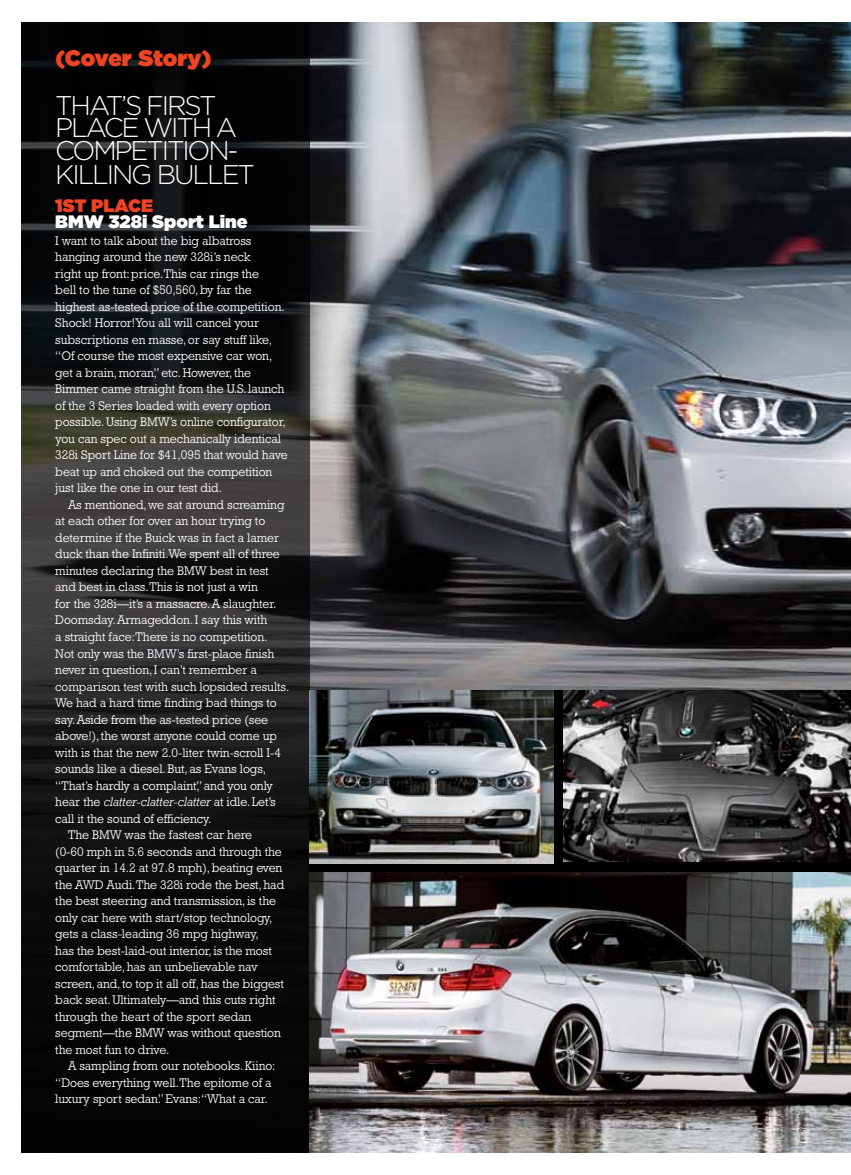
<style>
.page{position:relative;width:851px;height:1175px;background:#fff}
.page>*{position:absolute;margin:0;border:0;box-sizing:border-box;transform-origin:0 0}
.t1{font:300 27px/23px "Gotham";letter-spacing:-.08em;color:#fff}
.t2{font:900 22.5px "Gotham";color:#ef4423}
.t3{font:900 18px "Gotham";color:#fff}
.t4{font:900 18px "Gotham";color:#ef4423}
.t5{font:12.75px/16.5px "Rockwell Std";letter-spacing:-.005em;color:#fff}
.t6{font:italic 12.75px "Rockwell Std";letter-spacing:-.005em;color:#fff}
.s1{font-style:normal}
</style>
<div class="page">
<img style="left:309px;top:22px;width:541px;height:668px">
<div style="left:309px;top:690px;width:541px;height:462px;background:#000"></div>
<svg style="left:21px;top:22px;width:288px;height:1130px;background:#161616"></svg>
<img style="left:309px;top:690px;width:245px;height:173px">
<img style="left:563px;top:690px;width:287px;height:172px">
<img style="left:309px;top:872px;width:541px;height:280px">
<h2 class="t2" style="left:55px;top:45px;width:158px">(Cover Story)</h2>
<h1 class="t1" style="left:55px;top:93px;width:201px">THAT’S F IRST<br>PLACE WITH A<br>COMPETITION-<br>KILLING BULLET</h1>
<h3 class="t4" style="left:55px;top:195px;width:86px">1ST PLACE</h3>
<h3 class="t3" style="left:55px;top:211px;width:194px">BMW 328i Sport Line</h3>
<p class="t5" style="left:55px;top:232px;width:234px">I want to talk about the big albatross hanging around the new 328i’s neck<br>right up front: price.This car rings the<br>bell to the tune of $50,560, by far the highest as-tested price of the competition.<br>Shock! Horror! You all will cancel your subscriptions en masse, or say stuff like, “Of course the most expensive car won, get a brain, moran,” etc. However, the Bimmer came straight from the U.S. launch of the 3 Series loaded with every option possible. Using BMW’s online configurator, you can spec out a mechanically identical 328i Sport Line for $41,095 that would have beat up and choked out the competition just like the one in our test did.</p>
<p class="t5" style="left:68px;top:496px;width:218px">As mentioned, we sat around screaming</p>
<p class="t5" style="left:55px;top:513px;width:211px">at each other for over an hour trying to</p>
<p class="t5" style="left:55px;top:529px;width:225px">determine if the Buick was in fact a lamer</p>
<p class="t5" style="left:55px;top:546px;width:226px">duck than the Infiniti.We spent all of three</p>
<p class="t5" style="left:55px;top:562px;width:215px">minutes declaring the BMW best in test</p>
<p class="t5" style="left:55px;top:579px;width:204px">and best in class.This is not just a win</p>
<p class="t5" style="left:55px;top:595px;width:222px">for the 328i—it’s a massacre. A slaughter.</p>
<p class="t5" style="left:55px;top:612px;width:213px">Doomsday. Armageddon. I say this with</p>
<p class="t5" style="left:55px;top:628px;width:214px">a straight face:There is no competition.</p>
<p class="t5" style="left:55px;top:645px;width:220px">Not only was the BMW’s first-place finish</p>
<p class="t5" style="left:55px;top:661px;width:203px">never in question, I can’t remember a</p>
<p class="t5" style="left:55px;top:678px;width:235px">comparison test with such lopsided results.</p>
<p class="t5" style="left:55px;top:694px;width:223px">We had a hard time finding bad things to</p>
<p class="t5" style="left:55px;top:711px;width:214px">say. Aside from the as-tested price (see</p>
<p class="t5" style="left:55px;top:727px;width:223px">above!), the worst anyone could come up</p>
<p class="t5" style="left:55px;top:744px;width:227px">with is that the new 2.0-liter twin-scroll I-4</p>
<p class="t5" style="left:55px;top:760px;width:212px">sounds like a diesel. But, as Evans logs,</p>
<p class="t5" style="left:55px;top:777px;width:219px">“That’s hardly a complaint,” and you only</p>
<p class="t6" style="left:55px;top:794px;width:222px"><span class="s1">hear the</span> clatter-clatter-clatter <span class="s1">at idle. Let’s</span></p>
<p class="t5" style="left:55px;top:810px;width:158px">call it the sound of efficiency.</p>
<p class="t5" style="left:68px;top:826px;width:185px">The BMW was the fastest car here</p>
<p class="t5" style="left:55px;top:843px;width:228px">(0-60 mph in 5.6 seconds and through the</p>
<p class="t5" style="left:55px;top:859px;width:229px">quarter in 14.2 at 97.8 mph), beating even</p>
<p class="t5" style="left:55px;top:876px;width:230px">the AWD Audi.The 328i rode the best, had</p>
<p class="t5" style="left:55px;top:892px;width:222px">the best steering and transmission, is the</p>
<p class="t5" style="left:55px;top:909px;width:219px">only car here with start/stop technology,</p>
<p class="t5" style="left:55px;top:925px;width:205px">gets a class-leading 36 mpg highway,</p>
<p class="t5" style="left:55px;top:942px;width:218px">has the best-laid-out interior, is the most</p>
<p class="t5" style="left:55px;top:958px;width:204px">comfortable, has an unbelievable nav</p>
<p class="t5" style="left:55px;top:975px;width:230px">screen, and, to top it all off, has the biggest</p>
<p class="t5" style="left:55px;top:991px;width:222px">back seat. Ultimately—and this cuts right</p>
<p class="t5" style="left:55px;top:1008px;width:198px">through the heart of the sport sedan</p>
<p class="t5" style="left:55px;top:1024px;width:227px">segment—the BMW was without question</p>
<p class="t5" style="left:55px;top:1041px;width:116px">the most fun to drive.</p>
<p class="t5" style="left:68px;top:1057px;width:209px">A sampling from our notebooks. Kiino:</p>
<p class="t5" style="left:55px;top:1074px;width:218px">“Does everything well.The epitome of a</p>
<p class="t5" style="left:55px;top:1090px;width:214px">luxury sport sedan.” Evans:“What a car.</p>
</div>
